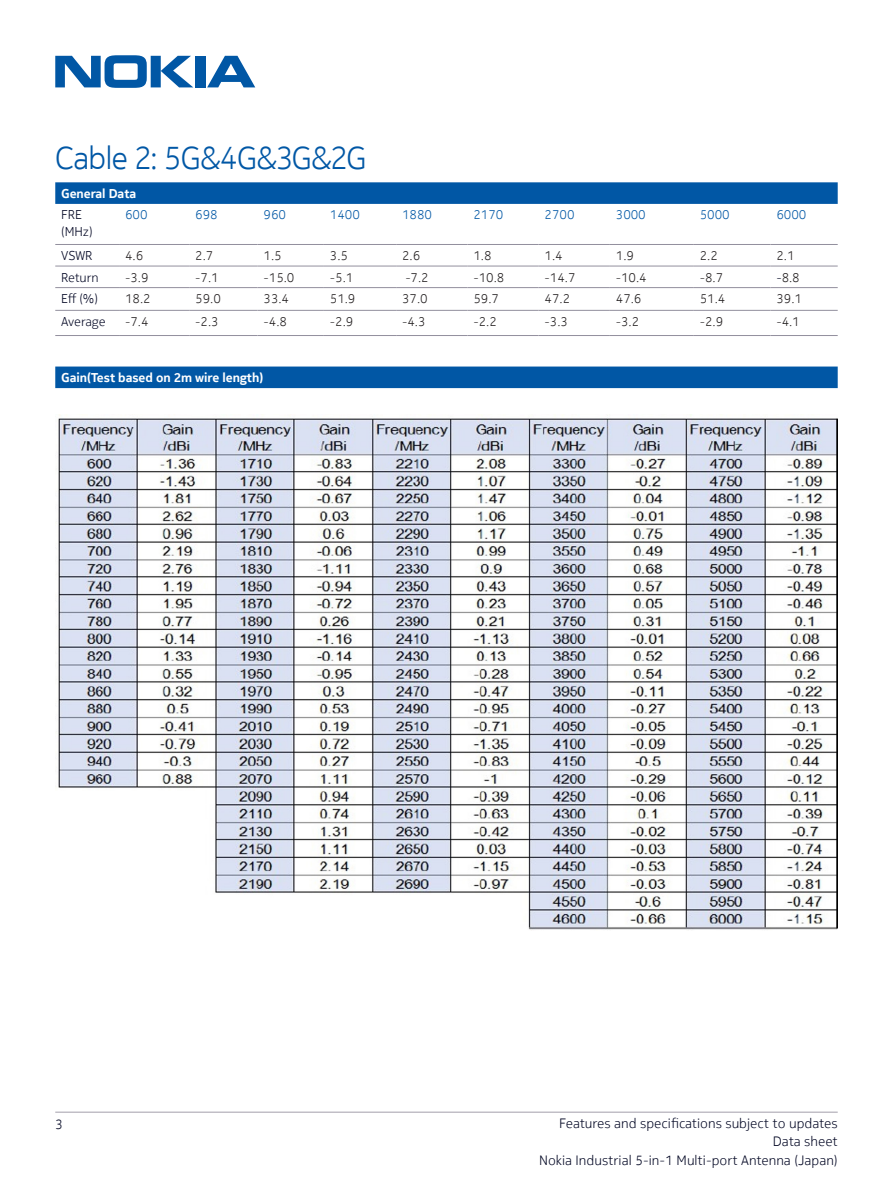
<style>
.page{position:relative;width:893px;height:1188px;background:#fff}
.page>*{position:absolute;margin:0;border:0;box-sizing:border-box;transform-origin:0 0}
.Head_1{font:300 31.5px "Nokia Pure Headline";color:#0157a5}
.t1{font:300 13.5px/18.6px "Nokia Pure Text";color:#000522;text-align:right}
.Table_text{font:300 12.75px "Nokia Pure Text";letter-spacing:-.005em;color:#231f20}
.Table_head{font:700 12.75px "Nokia Pure Text";letter-spacing:-.005em;color:#fff}
.Table_text-2{font:300 12.75px "Nokia Pure Text";letter-spacing:-.005em;color:#0157a5}
.Table_text-3{font:300 12.75px/16.5px "Nokia Pure Text";letter-spacing:-.005em;color:#000522}
.s1{color:#000522}
</style>
<div class="page">
<svg style="left:55px;top:55px;width:138px;height:33px"></svg>
<div style="left:195px;top:56px;width:10px;height:31px;background:#0157a5"></div>
<svg style="left:207px;top:56px;width:48px;height:31px"></svg>
<hr style="left:55px;top:1112px;width:783px;height:1px;background:#c1bec6">
<svg style="left:55px;top:182px;width:783px;height:22px;background:#065aa6"></svg>
<hr style="left:55px;top:244px;width:64px;height:1px;background:#928f9d">
<hr style="left:119px;top:244px;width:70px;height:1px;background:#928f9d">
<hr style="left:189px;top:244px;width:69px;height:1px;background:#928f9d">
<hr style="left:258px;top:244px;width:66px;height:1px;background:#928f9d">
<hr style="left:55px;top:266px;width:64px;height:1px;background:#928f9d">
<hr style="left:119px;top:266px;width:70px;height:1px;background:#928f9d">
<hr style="left:189px;top:266px;width:69px;height:1px;background:#928f9d">
<hr style="left:258px;top:266px;width:66px;height:1px;background:#928f9d">
<hr style="left:55px;top:287px;width:64px;height:1px;background:#928f9d">
<hr style="left:119px;top:287px;width:70px;height:1px;background:#928f9d">
<hr style="left:189px;top:287px;width:69px;height:1px;background:#928f9d">
<hr style="left:258px;top:287px;width:66px;height:1px;background:#928f9d">
<hr style="left:55px;top:310px;width:64px;height:1px;background:#928f9d">
<hr style="left:119px;top:310px;width:70px;height:1px;background:#928f9d">
<hr style="left:189px;top:310px;width:69px;height:1px;background:#928f9d">
<hr style="left:258px;top:310px;width:66px;height:1px;background:#928f9d">
<hr style="left:55px;top:335px;width:64px;height:1px;background:#928f9d">
<hr style="left:119px;top:335px;width:70px;height:1px;background:#928f9d">
<hr style="left:189px;top:335px;width:69px;height:1px;background:#928f9d">
<hr style="left:258px;top:335px;width:66px;height:1px;background:#928f9d">
<hr style="left:324px;top:244px;width:72px;height:1px;background:#928f9d">
<hr style="left:396px;top:244px;width:71px;height:1px;background:#928f9d">
<hr style="left:467px;top:244px;width:72px;height:1px;background:#928f9d">
<hr style="left:539px;top:244px;width:71px;height:1px;background:#928f9d">
<hr style="left:610px;top:244px;width:84px;height:1px;background:#928f9d">
<hr style="left:694px;top:244px;width:76px;height:1px;background:#928f9d">
<hr style="left:770px;top:244px;width:68px;height:1px;background:#928f9d">
<hr style="left:324px;top:266px;width:72px;height:1px;background:#928f9d">
<hr style="left:396px;top:266px;width:71px;height:1px;background:#928f9d">
<hr style="left:467px;top:266px;width:72px;height:1px;background:#928f9d">
<hr style="left:539px;top:266px;width:71px;height:1px;background:#928f9d">
<hr style="left:610px;top:266px;width:84px;height:1px;background:#928f9d">
<hr style="left:694px;top:266px;width:76px;height:1px;background:#928f9d">
<hr style="left:770px;top:266px;width:68px;height:1px;background:#928f9d">
<hr style="left:324px;top:287px;width:72px;height:1px;background:#928f9d">
<hr style="left:396px;top:287px;width:71px;height:1px;background:#928f9d">
<hr style="left:467px;top:287px;width:72px;height:1px;background:#928f9d">
<hr style="left:539px;top:287px;width:71px;height:1px;background:#928f9d">
<hr style="left:610px;top:287px;width:84px;height:1px;background:#928f9d">
<hr style="left:694px;top:287px;width:76px;height:1px;background:#928f9d">
<hr style="left:770px;top:287px;width:68px;height:1px;background:#928f9d">
<hr style="left:324px;top:310px;width:72px;height:1px;background:#928f9d">
<hr style="left:396px;top:310px;width:71px;height:1px;background:#928f9d">
<hr style="left:467px;top:310px;width:72px;height:1px;background:#928f9d">
<hr style="left:539px;top:310px;width:71px;height:1px;background:#928f9d">
<hr style="left:610px;top:310px;width:84px;height:1px;background:#928f9d">
<hr style="left:694px;top:310px;width:76px;height:1px;background:#928f9d">
<hr style="left:770px;top:310px;width:68px;height:1px;background:#928f9d">
<hr style="left:324px;top:335px;width:72px;height:1px;background:#928f9d">
<hr style="left:396px;top:335px;width:71px;height:1px;background:#928f9d">
<hr style="left:467px;top:335px;width:72px;height:1px;background:#928f9d">
<hr style="left:539px;top:335px;width:71px;height:1px;background:#928f9d">
<hr style="left:610px;top:335px;width:84px;height:1px;background:#928f9d">
<hr style="left:694px;top:335px;width:76px;height:1px;background:#928f9d">
<hr style="left:770px;top:335px;width:68px;height:1px;background:#928f9d">
<div style="left:55px;top:367px;width:783px;height:21px;background:#0157a5"></div>
<img style="left:58px;top:414px;width:780px;height:516px">
<p class="Head_1" style="left:55px;top:138px;width:312px">Cable 2: 5G&amp;4G&amp;3G&amp;2G</p>
<p class="Table_head" style="left:61px;top:185px;width:76px">General Data</p>
<p class="Table_text-3" style="left:61px;top:207px;width:33px">FRE (MHz)</p>
<p class="Table_text-2" style="left:125px;top:207px;width:24px">600</p>
<p class="Table_text-2" style="left:195px;top:207px;width:24px">698</p>
<p class="Table_text-2" style="left:264px;top:207px;width:24px">960</p>
<p class="Table_text-2" style="left:330px;top:207px;width:32px">1400</p>
<p class="Table_text-2" style="left:402px;top:207px;width:32px">1880</p>
<p class="Table_text-2" style="left:473px;top:207px;width:32px">2170</p>
<p class="Table_text-2" style="left:545px;top:207px;width:32px">2700</p>
<p class="Table_text-2" style="left:616px;top:207px;width:32px">3000</p>
<p class="Table_text-2" style="left:700px;top:207px;width:32px">5000</p>
<p class="Table_text-2" style="left:776px;top:207px;width:32px">6000</p>
<p class="Table_text-3" style="left:61px;top:247px;width:33px">VSWR</p>
<p class="Table_text" style="left:125px;top:247px;width:20px">4.6</p>
<p class="Table_text" style="left:195px;top:247px;width:20px">2.7</p>
<p class="Table_text" style="left:264px;top:247px;width:20px">1.5</p>
<p class="Table_text" style="left:330px;top:247px;width:20px">3.5</p>
<p class="Table_text" style="left:402px;top:247px;width:20px">2.6</p>
<p class="Table_text" style="left:473px;top:247px;width:20px">1.8</p>
<p class="Table_text" style="left:545px;top:247px;width:20px">1.4</p>
<p class="Table_text" style="left:616px;top:247px;width:20px">1.9</p>
<p class="Table_text" style="left:700px;top:247px;width:20px">2.2</p>
<p class="Table_text" style="left:776px;top:247px;width:20px">2.1</p>
<p class="Table_text-3" style="left:61px;top:269px;width:39px">Return</p>
<p class="Table_text" style="left:125px;top:269px;width:25px">-3.9</p>
<p class="Table_text" style="left:195px;top:269px;width:25px">-7.1</p>
<p class="Table_text" style="left:264px;top:269px;width:32px">-15.0</p>
<p class="Table_text" style="left:330px;top:269px;width:25px">-5.1</p>
<p class="Table_text" style="left:405px;top:269px;width:25px">-7.2</p>
<p class="Table_text" style="left:473px;top:269px;width:32px">-10.8</p>
<p class="Table_text" style="left:545px;top:269px;width:32px">-14.7</p>
<p class="Table_text" style="left:616px;top:269px;width:32px">-10.4</p>
<p class="Table_text" style="left:700px;top:269px;width:25px">-8.7</p>
<p class="Table_text" style="left:776px;top:269px;width:25px"><span class="s1">-</span>8.8</p>
<p class="Table_text-3" style="left:61px;top:290px;width:38px">Eff (%)</p>
<p class="Table_text" style="left:125px;top:291px;width:27px">18.2</p>
<p class="Table_text" style="left:195px;top:291px;width:27px">59.0</p>
<p class="Table_text" style="left:264px;top:291px;width:27px">33.4</p>
<p class="Table_text" style="left:330px;top:291px;width:27px">51.9</p>
<p class="Table_text" style="left:402px;top:291px;width:27px">37.0</p>
<p class="Table_text" style="left:473px;top:291px;width:27px">59.7</p>
<p class="Table_text" style="left:545px;top:291px;width:27px">47.2</p>
<p class="Table_text" style="left:616px;top:291px;width:27px">47.6</p>
<p class="Table_text" style="left:700px;top:291px;width:27px">51.4</p>
<p class="Table_text" style="left:776px;top:291px;width:27px">39.1</p>
<p class="Table_text-3" style="left:61px;top:313px;width:46px">Average</p>
<p class="Table_text" style="left:125px;top:313px;width:25px">-7.4</p>
<p class="Table_text" style="left:195px;top:313px;width:25px">-2.3</p>
<p class="Table_text" style="left:264px;top:313px;width:25px">-4.8</p>
<p class="Table_text" style="left:330px;top:313px;width:25px">-2.9</p>
<p class="Table_text" style="left:402px;top:313px;width:25px">-4.3</p>
<p class="Table_text" style="left:473px;top:313px;width:25px">-2.2</p>
<p class="Table_text" style="left:545px;top:313px;width:25px">-3.3</p>
<p class="Table_text" style="left:616px;top:313px;width:25px">-3.2</p>
<p class="Table_text" style="left:700px;top:313px;width:25px">-2.9</p>
<p class="Table_text" style="left:776px;top:313px;width:25px">-4.1</p>
<p class="Table_head" style="left:61px;top:369px;width:203px">Gain(Test based on 2m wire length)</p>
<p class="t1" style="left:55px;top:1115px;width:9px">3</p>
<p class="t1" style="left:539px;top:1113px;width:300px">Features and specifications subject to updates<br>Data sheet<br>Nokia Industrial 5-in-1 Multi-port Antenna (Japan)</p>
</div>
